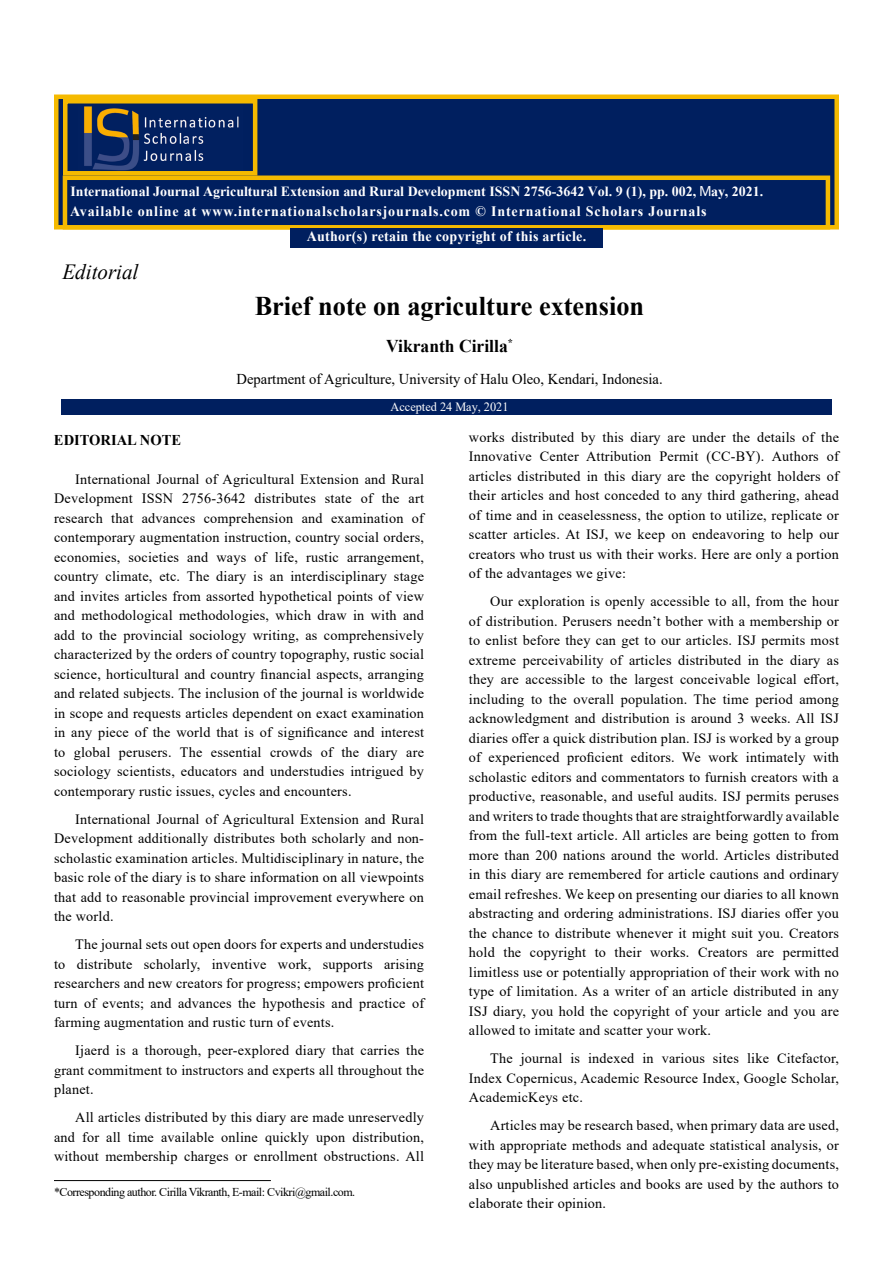
<style>
.page{position:relative;width:893px;height:1263px;background:#fff}
.page>*{position:absolute;margin:0;border:0;box-sizing:border-box;transform-origin:0 0}
.t1{font:700 27px "Times New Roman";color:#000}
.t2{font:italic 21.6px "Times New Roman";color:#000}
.t3{font:700 18px "Times New Roman";color:#000}
.t4{font:15px "Times New Roman";color:#000}
.t5{font:700 15px "Times New Roman";color:#000}
.t6{font:700 14.4px/25px "Times New Roman";letter-spacing:.06em;color:#fff}
.t7{font:14.25px/19.5px "Times New Roman";letter-spacing:.015em;color:#000;text-align:justify}
.t8{font:700 13.95px "Times New Roman";color:#fff}
.t9{font:12.6px "Times New Roman";color:#fff}
.t10{font:12px "Times New Roman";letter-spacing:-.04em;color:#000}
.s1{font-family:"Noto Sans";font-weight:400}
</style>
<div class="page">
<div style="left:54px;top:94px;width:785px;height:136px;background:#001f5f;border:4px solid #f5ba00"></div>
<div style="left:63px;top:176px;width:767px;height:54px;background:#001f5f;border:4px solid #f5ba00"></div>
<img style="left:84px;top:106px;width:155px;height:65px">
<div style="left:63px;top:99px;width:194px;height:77px;border:4px solid #f5ba00"></div>
<div style="left:290px;top:228px;width:313px;height:20px;background:#001f5f"></div>
<div style="left:61px;top:399px;width:771px;height:15px;background:#001f5f"></div>
<hr style="left:54px;top:1180px;width:217px;height:1px;background:#000">
<p class="t8" style="left:70px;top:182px;width:694px">International Journal Agricultural Extension and Rural Development ISSN 2756-3642 Vol. 9 (1), pp. 002, <span class="s1">M</span>ay, 2021.</p>
<p class="t6" style="left:307px;top:198px;width:401px;text-indent:-237px">Available online at www.internationalscholarsjournals.com © International Scholars Journals<br>Author(s) retain the copyright of this article.</p>
<h2 class="t2" style="left:62px;top:257px;width:78px">Editorial</h2>
<h1 class="t1" style="left:255px;top:286px;width:391px">Brief note on agriculture extension</h1>
<p class="t3" style="left:386px;top:333px;width:128px">Vikranth Cirilla<sup>*</sup></p>
<p class="t4" style="left:237px;top:369px;width:428px">Department of Agriculture, University of Halu Oleo, Kendari, Indonesia.</p>
<p class="t9" style="left:391px;top:397px;width:119px">Accepted 24 May, 2021</p>
<p class="t5" style="left:54px;top:429px;width:129px">EDITORIAL NOTE</p>
<p class="t7" style="left:54px;top:469px;width:372px;text-indent:21px">International Journal of Agricultural Extension and Rural Development ISSN 2756-3642 distributes state of the art research that advances comprehension and examination of contemporary augmentation instruction, country social orders, economies, societies and ways of life, rustic arrangement, country climate, etc. The diary is an interdisciplinary stage and invites articles from assorted hypothetical points of view and methodological methodologies, which draw in with and add to the provincial sociology writing, as comprehensively characterized by the orders of country topography, rustic social science, horticultural and country financial aspects, arranging and related subjects. The inclusion of the journal is worldwide in scope and requests articles dependent on exact examination in any piece of the world that is of significance and interest to global perusers. The essential crowds of the diary are sociology scientists, educators and understudies intrigued by contemporary rustic issues, cycles and encounters.</p>
<p class="t7" style="left:54px;top:809px;width:372px;text-indent:21px">International Journal of Agricultural Extension and Rural Development additionally distributes both scholarly and non&shy;scholastic examination articles. Multidisciplinary in nature, the basic role of the diary is to share information on all viewpoints that add to reasonable provincial improvement everywhere on the world.</p>
<p class="t7" style="left:54px;top:934px;width:372px;text-indent:21px">The journal sets out open doors for experts and understudies to distribute scholarly, inventive work, supports arising researchers and new creators for progress; empowers proficient turn of events; and advances the hypothesis and practice of farming augmentation and rustic turn of events.</p>
<p class="t7" style="left:54px;top:1040px;width:372px;text-indent:21px">Ijaerd is a thorough, peer-explored diary that carries the grant commitment to instructors and experts all throughout the planet.</p>
<p class="t7" style="left:54px;top:1107px;width:372px;text-indent:21px">All articles distributed by this diary are made unreservedly and for all time available online quickly upon distribution, without membership charges or enrollment obstructions. All</p>
<p class="t7" style="left:469px;top:427px;width:372px">works distributed by this diary are under the details of the Innovative Center Attribution Permit (CC-BY). Authors of articles distributed in this diary are the copyright holders of their articles and host conceded to any third gathering, ahead of time and in ceaselessness, the option to utilize, replicate or scatter articles. At ISJ, we keep on endeavoring to help our creators who trust us with their works. Here are only a portion of the advantages we give:</p>
<p class="t7" style="left:469px;top:591px;width:372px;text-indent:21px">Our exploration is openly accessible to all, from the hour of distribution. Perusers needn’t bother with a membership or to enlist before they can get to our articles. ISJ permits most extreme perceivability of articles distributed in the diary as they are accessible to the largest conceivable logical effort, including to the overall population. The time period among acknowledgment and distribution is around 3 weeks. All ISJ diaries offer a quick distribution plan. ISJ is worked by a group of experienced proficient editors. We work intimately with scholastic editors and commentators to furnish creators with a productive, reasonable, and useful audits. ISJ permits peruses and writers to trade thoughts that are straightforwardly available from the full-text article. All articles are being gotten to from more than 200 nations around the world. Articles distributed in this diary are remembered for article cautions and ordinary email refreshes. We keep on presenting our diaries to all known abstracting and ordering administrations. ISJ diaries offer you the chance to distribute whenever it might suit you. Creators hold the copyright to their works. Creators are permitted limitless use or potentially appropriation of their work with no type of limitation. As a writer of an article distributed in any ISJ diary, you hold the copyright of your article and you are allowed to imitate and scatter your work.</p>
<p class="t7" style="left:469px;top:1048px;width:372px;text-indent:21px">The journal is indexed in various sites like Citefactor, Index Copernicus, Academic Resource Index, Google Scholar, AcademicKeys etc.</p>
<p class="t7" style="left:469px;top:1115px;width:372px;text-indent:21px">Articles may be research based, when primary data are used, with appropriate methods and adequate statistical analysis, or they may be literature based, when only pre-existing documents, also unpublished articles and books are used by the authors to elaborate their opinion.</p>
<p class="t10" style="left:54px;top:1184px;width:303px">*Corresponding author. Cirilla Vikranth, E-mail: Cvikri@gmail.com.</p>
</div>
